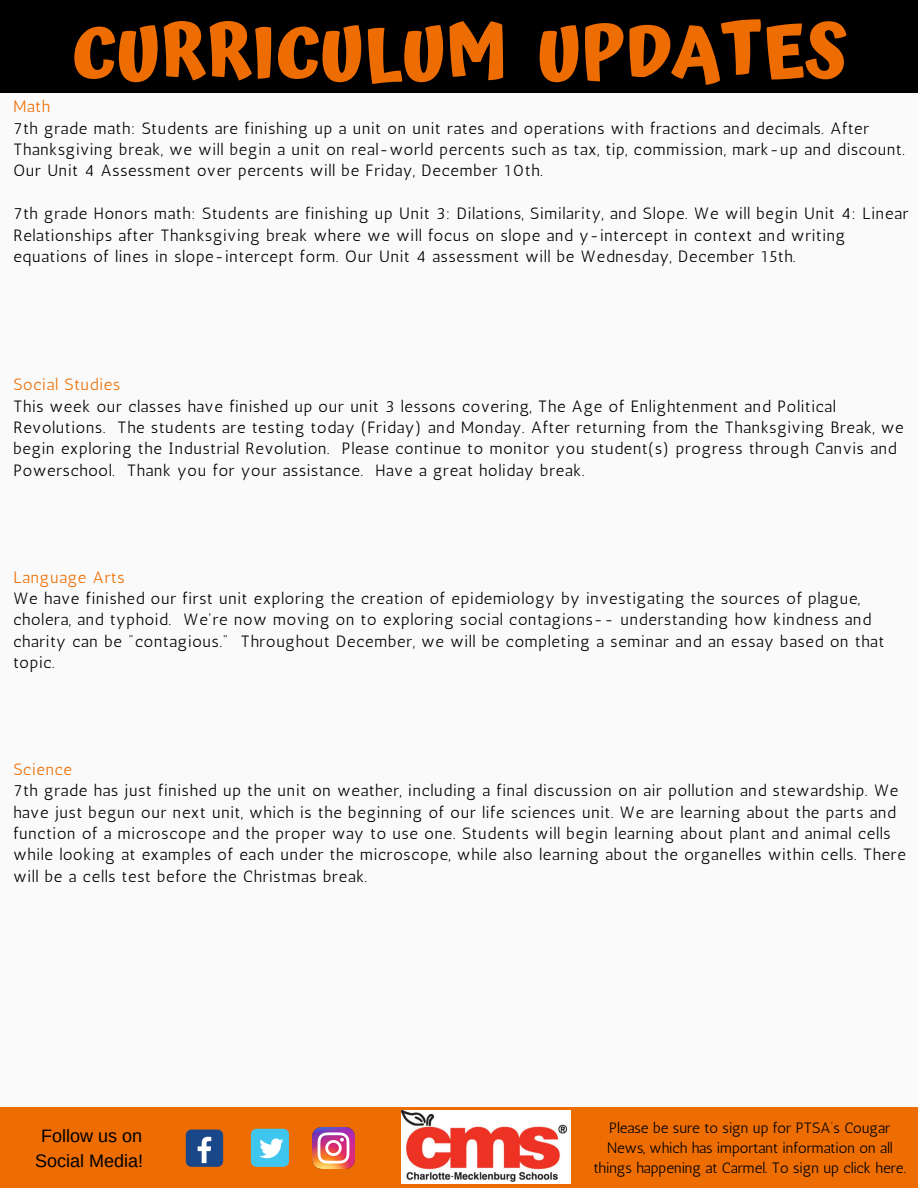
<style>
.page{position:relative;width:918px;height:1188px;background:#fafafa}
.page>*{position:absolute;margin:0;border:0;box-sizing:border-box;transform-origin:0 0}
.t1{font:700 72px "Atma";color:#ed6d02}
.t2{font:18px/24.8px "Arimo";color:#000;text-align:center}
.t3{font:16.35px/21.3px "Antic";letter-spacing:.05em;color:#000}
.t4{font:16.35px "Antic";letter-spacing:.05em;color:#ed6d02}
.t5{font:15px/20.2px "Antic";color:#000;text-align:center}
</style>
<div class="page">
<div style="left:0;top:0;width:918px;height:92px;background:#000"></div>
<div style="left:0;top:1107px;width:918px;height:81px;background:#ed6d02"></div>
<img style="left:402px;top:1111px;width:168px;height:73px">
<div style="left:186px;top:1130px;width:37px;height:37px;background:#1a4789;border-radius:6px"></div>
<svg style="left:198px;top:1137px;width:13px;height:26px"></svg>
<div style="left:251px;top:1129px;width:38px;height:38px;background:#3fc6ee;border-radius:6px"></div>
<svg style="left:259px;top:1138px;width:25px;height:20px"></svg>
<img style="left:313px;top:1127px;width:41px;height:42px">
<p class="t1" style="left:72px;top:9px;width:776px">CURRICULUM UPDATES</p>
<p class="t4" style="left:13px;top:97px;width:38px">Math</p>
<p class="t3" style="left:13px;top:117px;width:893px">7th grade math: Students are finishing up a unit on unit rates and operations with fractions and decimals. After<br>Thanksgiving break, we will begin a unit on real-world percents such as tax, tip, commission, mark-up and discount.<br>Our Unit 4 Assessment over percents will be Friday, December 10th.</p>
<p class="t3" style="left:13px;top:203px;width:897px">7th grade Honors math: Students are finishing up Unit 3: Dilations, Similarity, and Slope. We will begin Unit 4: Linear<br>Relationships after Thanksgiving break where we will focus on slope and y-intercept in context and writing equations of lines in slope-intercept form. Our Unit 4 assessment will be Wednesday, December 15th.</p>
<p class="t4" style="left:13px;top:375px;width:108px">Social Studies</p>
<p class="t3" style="left:13px;top:395px;width:892px">This week our classes have finished up our unit 3 lessons covering, The Age of Enlightenment and Political Revolutions. The students are testing today (Friday) and Monday. After returning from the Thanksgiving Break, we begin exploring the Industrial Revolution. Please continue to monitor you student(s) progress through Canvis and Powerschool. Thank you for your assistance. Have a great holiday break.</p>
<p class="t4" style="left:13px;top:567px;width:113px">Language Arts</p>
<p class="t3" style="left:13px;top:588px;width:872px">We have finished our first unit exploring the creation of epidemiology by investigating the sources of plague, cholera, and typhoid. We're now moving on to exploring social contagions-- understanding how kindness and charity can be "contagious." Throughout December, we will be completing a seminar and an essay based on that topic.</p>
<p class="t4" style="left:13px;top:760px;width:60px">Science</p>
<p class="t3" style="left:13px;top:780px;width:894px">7th grade has just finished up the unit on weather, including a final discussion on air pollution and stewardship. We have just begun our next unit, which is the beginning of our life sciences unit. We are learning about the parts and function of a microscope and the proper way to use one. Students will begin learning about plant and animal cells while looking at examples of each under the microscope, while also learning about the organelles within cells. There will be a cells test before the Christmas break.</p>
<p class="t2" style="left:35px;top:1124px;width:109px">Follow us on<br>Social Media!</p>
<p class="t5" style="left:594px;top:1118px;width:314px">Please be sure to sign up for PTSA’s Cougar<br>News, which has important information on all things happening at Carmel. To sign up click here.</p>
</div>
